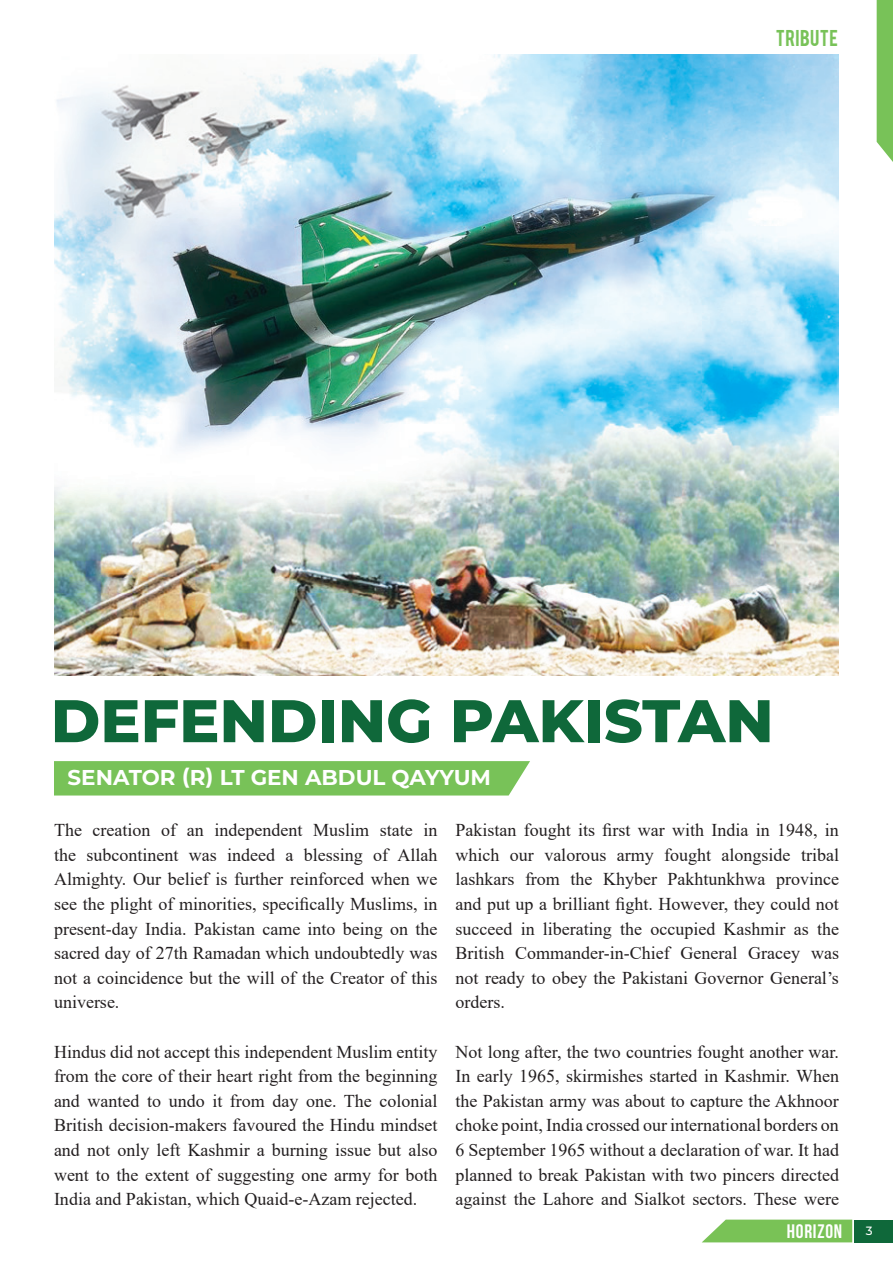
<style>
.page{position:relative;width:893px;height:1263px;background:#fff}
.page>*{position:absolute;margin:0;border:0;box-sizing:border-box;transform-origin:0 0}
.t1{font:800 60px "Montserrat";color:#0f683a}
.t2{font:700 21.45px "Montserrat";color:#fff}
.t3{font:19.5px "Bebas Neue";letter-spacing:.04em;color:#fff}
.t4{font:18px/24.6px "Times New Roman";color:#231f20;text-align:justify}
.t5{font:18px "Bebas";letter-spacing:.02em;color:#78c258}
.s1{font-family:"Montserrat";font-weight:500;font-size:12px}
</style>
<div class="page">
<svg style="left:702px;top:1219px;width:150px;height:23px;background:#87c867"></svg>
<div style="left:854px;top:1219px;width:39px;height:23px;background:#0f683a"></div>
<div style="left:877px;top:0;width:16px;height:162px;background:#78c258"></div>
<div style="left:54px;top:761px;width:476px;height:34px;background:#78c258"></div>
<img style="left:54px;top:54px;width:785px;height:621px">
<p class="t5" style="left:776px;top:25px;width:64px">TRIBUTE</p>
<p class="t1" style="left:51px;top:677px;width:724px">DEFENDING PAKISTAN</p>
<p class="t2" style="left:68px;top:762px;width:425px">SENATOR (R) LT GEN ABDUL QAYYUM</p>
<p class="t4" style="left:455px;top:817px;width:385px">Pakistan fought its first war with India in 1948, in which our valorous army fought alongside tribal lashkars from the Khyber Pakhtunkhwa province and put up a brilliant fight. However, they could not succeed in liberating the occupied Kashmir as the British Commander-in-Chief General Gracey was not ready to obey the Pakistani Governor General’s orders.</p>
<p class="t4" style="left:455px;top:1038px;width:385px">Not long after, the two countries fought another war.<br>In early 1965, skirmishes started in Kashmir. When the Pakistan army was about to capture the Akhnoor choke point, India crossed our international borders on 6 September 1965 without a declaration of war. It had planned to break Pakistan with two pincers directed against the Lahore and Sialkot sectors. These were</p>
<p class="t4" style="left:54px;top:817px;width:385px">The creation of an independent Muslim state in the subcontinent was indeed a blessing of Allah Almighty. Our belief is further reinforced when we see the plight of minorities, specifically Muslims, in present-day India. Pakistan came into being on the sacred day of 27th Ramadan which undoubtedly was not a coincidence but the will of the Creator of this universe.</p>
<p class="t4" style="left:54px;top:1038px;width:385px">Hindus did not accept this independent Muslim entity from the core of their heart right from the beginning and wanted to undo it from day one. The colonial British decision-makers favoured the Hindu mindset and not only left Kashmir a burning issue but also went to the extent of suggesting one army for both India and Pakistan, which Quaid-e-Azam rejected.</p>
<p class="t3" style="left:787px;top:1221px;width:87px">HORIZON <span class="s1">3</span></p>
</div>
